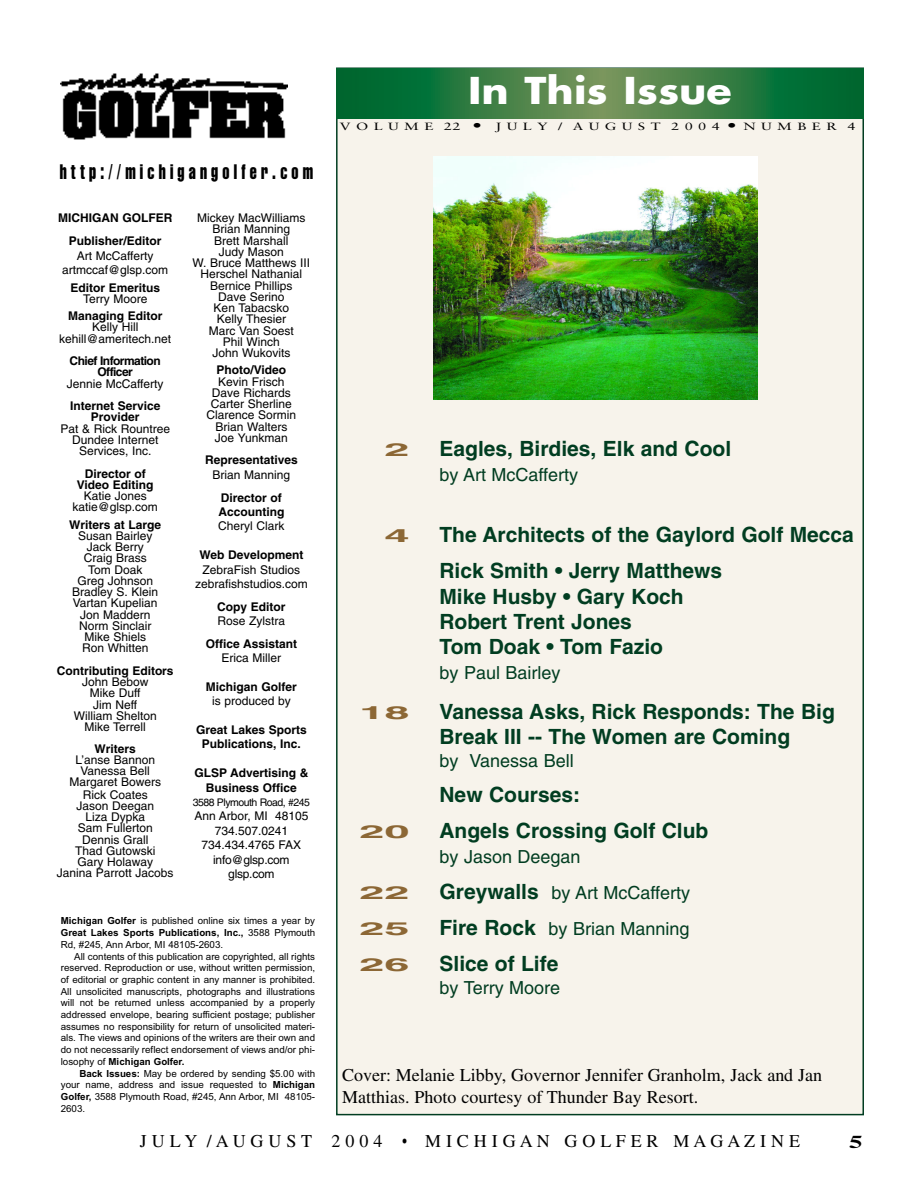
<style>
.page{position:relative;width:918px;height:1188px;background:#fff}
.page>*{position:absolute;margin:0;border:0;box-sizing:border-box;transform-origin:0 0}
.t1{font:700 36px "Futura";color:#fff;scale:1.15 1}
.t2{font:700 21px/25.2px "Helvetica";color:#013d21}
.t3{font:extra-condensed 20.7px "Helvetica";color:#000;scale:.8 1}
.t4{font:18px "Helvetica";color:#013d21}
.t5{font:18px/21.6px "Times";color:#000}
.t6{font:18px "Times";letter-spacing:.22em;color:#000}
.t7{font:700 18px "Helvetica";color:#8c6735;scale:2.5 1}
.t8{font:700 18px "Times";color:#000;scale:1.5 1}
.t9{font:12px/11.2px "Helvetica";color:#000;text-align:center}
.t10{font:700 12px/14.4px "Helvetica";color:#000;text-align:center}
.t11{font:700 12px/11.2px "Helvetica";letter-spacing:-.045em;color:#000;text-align:center}
.t12{font:10.5px "Sabon";color:#000;scale:1.4 1}
.t13{font:10.5px "Helvetica";letter-spacing:-.045em;color:#000}
.t14{font:9.75px/11.7px "Arial";color:#000;text-align:justify}
.s1{font-size:13.5px}
.s2{font-weight:700;font-size:21px}
.s3{font-weight:700}
</style>
<div class="page">
<div style="left:337px;top:68px;width:526px;height:1047px;background:#f7f3eb"></div>
<svg style="left:337px;top:68px;width:526px;height:50px;background:#307b42"></svg>
<img style="left:60px;top:73px;width:228px;height:67px">
<img style="left:434px;top:156px;width:324px;height:243px">
<h3 class="t3" style="left:60px;top:164px;width:318px">h t t p : / / m i c h i g a n g o l f e r . c o m</h3>
<h1 class="t1" style="left:468px;top:74px;width:231px">In This Issue</h1>
<p class="t12" style="left:340px;top:122px;width:370px">V O L U M E 22 <span class="s1">•</span> J U L Y / A U G U S T 2 0 0 4 <span class="s1">•</span> N U M B E R 4</p>
<p class="t10" style="left:58px;top:207px;width:116px;line-height:23.4px">MICHIGAN GOLFER<br>Publisher/Editor</p>
<p class="t9" style="left:62px;top:250px;width:108px;line-height:14.4px">Art McCafferty artmccaf@glsp.com</p>
<p class="t10" style="left:70px;top:281px;width:91px">Editor Emeritus</p>
<p class="t9" style="left:83px;top:294px;width:66px">Terry Moore</p>
<p class="t10" style="left:68px;top:310px;width:96px">Managing Editor</p>
<p class="t9" style="left:59px;top:323px;width:114px">Kelly Hill kehill@ameritech.net</p>
<p class="t11" style="left:70px;top:356px;width:93px">Chief Information<br>Officer</p>
<p class="t9" style="left:67px;top:379px;width:98px">Jennie McCafferty</p>
<p class="t10" style="left:70px;top:401px;width:92px;line-height:11.2px">Internet Service<br>Provider</p>
<p class="t9" style="left:60px;top:424px;width:111px">Pat &amp; Rick Rountree<br>Dundee Internet<br>Services, Inc.</p>
<p class="t10" style="left:77px;top:469px;width:78px;line-height:11.2px">Director of<br>Video Editing</p>
<p class="t9" style="left:72px;top:491px;width:87px">Katie Jones katie@glsp.com</p>
<p class="t10" style="left:69px;top:518px;width:93px">Writers at Large</p>
<p class="t9" style="left:72px;top:531px;width:88px">Susan Bairley<br>Jack Berry<br>Craig Brass<br>Tom Doak<br>Greg Johnson<br>Bradley S. Klein<br>Vartan Kupelian<br>Jon Maddern<br>Norm Sinclair<br>Mike Shiels<br>Ron Whitten</p>
<p class="t10" style="left:57px;top:665px;width:118px">Contributing Editors</p>
<p class="t9" style="left:74px;top:677px;width:84px">John Bebow<br>Mike Duff<br>Jim Neff<br>William Shelton<br>Mike Terrell</p>
<p class="t10" style="left:95px;top:742px;width:43px">Writers</p>
<p class="t9" style="left:57px;top:755px;width:118px">L’anse Bannon<br>Vanessa Bell<br>Margaret Bowers<br>Rick Coates<br>Jason Deegan<br>Liza Dypka<br>Sam Fullerton<br>Dennis Grall<br>Thad Gutowski<br>Gary Holaway<br>Janina Parrott Jacobs</p>
<p class="t9" style="left:193px;top:213px;width:119px">Mickey MacWilliams<br>Brian Manning<br>Brett Marshall<br>Judy Mason<br>W. Bruce Matthews III<br>Herschel Nathanial<br>Bernice Phillips<br>Dave Serino<br>Ken Tabacsko<br>Kelly Thesier<br>Marc Van Soest<br>Phil Winch<br>John Wukovits</p>
<p class="t10" style="left:217px;top:364px;width:71px">Photo/Video</p>
<p class="t9" style="left:207px;top:377px;width:91px">Kevin Frisch<br>Dave Richards<br>Carter Sherline<br>Clarence Sormin<br>Brian Walters<br>Joe Yunkman</p>
<p class="t10" style="left:205px;top:454px;width:94px">Representatives</p>
<p class="t9" style="left:213px;top:470px;width:79px">Brian Manning</p>
<p class="t10" style="left:218px;top:491px;width:67px;text-align:left">Director of<br>Accounting</p>
<p class="t9" style="left:218px;top:522px;width:68px">Cheryl Clark</p>
<p class="t10" style="left:199px;top:549px;width:106px">Web Development</p>
<p class="t9" style="left:195px;top:563px;width:114px;line-height:14.4px">ZebraFish Studios zebrafishstudios.com</p>
<p class="t10" style="left:217px;top:600px;width:70px">Copy Editor</p>
<p class="t9" style="left:218px;top:616px;width:69px">Rose Zylstra</p>
<p class="t10" style="left:206px;top:637px;width:93px">Office Assistant</p>
<p class="t9" style="left:222px;top:653px;width:61px">Erica Miller</p>
<p class="t10" style="left:206px;top:680px;width:92px">Michigan Golfer</p>
<p class="t9" style="left:212px;top:696px;width:80px">is produced by</p>
<p class="t10" style="left:196px;top:724px;width:112px">Great Lakes Sports<br>Publications, Inc.</p>
<p class="t10" style="left:194px;top:767px;width:116px">GLSP Advertising &amp;<br>Business Office</p>
<p class="t13" style="left:193px;top:798px;width:119px">3588 Plymouth Road, #245</p>
<p class="t9" style="left:194px;top:810px;width:116px;line-height:14.4px">Ann Arbor, MI 48105<br>734.507.0241<br>734.434.4765 FAX info@glsp.com glsp.com</p>
<h3 class="t7" style="left:384px;top:443px;width:12px">2</h3>
<h2 class="t2" style="left:440px;top:438px;width:293px">Eagles, Birdies, Elk and Cool</h2>
<h3 class="t4" style="left:440px;top:468px;width:140px">by Art McCafferty</h3>
<h3 class="t7" style="left:384px;top:530px;width:12px">4</h3>
<h2 class="t2" style="left:440px;top:519px;width:416px;line-height:36px">The Architects of the Gaylord Golf Mecca<br>Rick Smith • Jerry Matthews</h2>
<h2 class="t2" style="left:440px;top:586px;width:246px">Mike Husby • Gary Koch<br>Robert Trent Jones<br>Tom Doak • Tom Fazio</h2>
<h3 class="t4" style="left:440px;top:666px;width:123px">by Paul Bairley</h3>
<h3 class="t7" style="left:359px;top:706px;width:22px">18</h3>
<h2 class="t2" style="left:440px;top:701px;width:397px">Vanessa Asks, Rick Responds: The Big<br>Break III -- The Women are Coming</h2>
<h3 class="t4" style="left:440px;top:754px;width:136px">by Vanessa Bell</h3>
<h2 class="t2" style="left:440px;top:784px;width:142px">New Courses:</h2>
<h3 class="t7" style="left:359px;top:825px;width:22px">20</h3>
<h2 class="t2" style="left:440px;top:820px;width:270px">Angels Crossing Golf Club</h2>
<h3 class="t4" style="left:440px;top:850px;width:143px">by Jason Deegan</h3>
<h3 class="t7" style="left:359px;top:886px;width:22px">22</h3>
<h3 class="t4" style="left:440px;top:886px;width:252px"><span class="s2">Greywalls</span> by Art McCafferty</h3>
<h3 class="t7" style="left:359px;top:922px;width:22px">25</h3>
<h3 class="t4" style="left:440px;top:922px;width:252px"><span class="s2">Fire Rock</span> by Brian Manning</h3>
<h3 class="t7" style="left:359px;top:958px;width:22px">26</h3>
<h2 class="t2" style="left:440px;top:953px;width:120px">Slice of Life</h2>
<h3 class="t4" style="left:440px;top:981px;width:122px">by Terry Moore</h3>
<p class="t14" style="left:61px;top:916px;width:256px"><span class="s3">Michigan Golfer</span> is published online six times a year by <span class="s3">Great Lakes Sports Publications, Inc.,</span> 3588 Plymouth Rd, #245, Ann Arbor, MI 48105-2603.</p>
<p class="t14" style="left:61px;top:951px;width:256px;text-indent:13px">All contents of this publication are copyrighted, all rights reserved. Reproduction or use, without written permission, of editorial or graphic content in any manner is prohibited.<br>All unsolicited manuscripts, photographs and illustrations will not be returned unless accompanied by a properly addressed envelope, bearing sufficient postage; publisher assumes no responsibility for return of unsolicited materi&shy;als. The views and opinions of the writers are their own and do not necessarily reflect endorsement of views and/or phi&shy;losophy of <span class="s3">Michigan Golfer.</span></p>
<p class="t14" style="left:61px;top:1068px;width:256px;text-indent:19px"><span class="s3">Back Issues:</span> May be ordered by sending $5.00 with your name, address and issue requested to <span class="s3">Michigan Golfer,</span> 3588 Plymouth Road, #245, Ann Arbor, MI 48105- 2603.</p>
<h3 class="t5" style="left:342px;top:1066px;width:482px">Cover: Melanie Libby, Governor Jennifer Granholm, Jack and Jan<br>Matthias. Photo courtesy of Thunder Bay Resort.</h3>
<h3 class="t6" style="left:140px;top:1135px;width:662px">J U LY / AU G U S T 2 0 0 4 • M I C H I G AN G O LF E R M AG AZ I N E</h3>
<h3 class="t8" style="left:849px;top:1135px;width:10px">5</h3>
</div>
